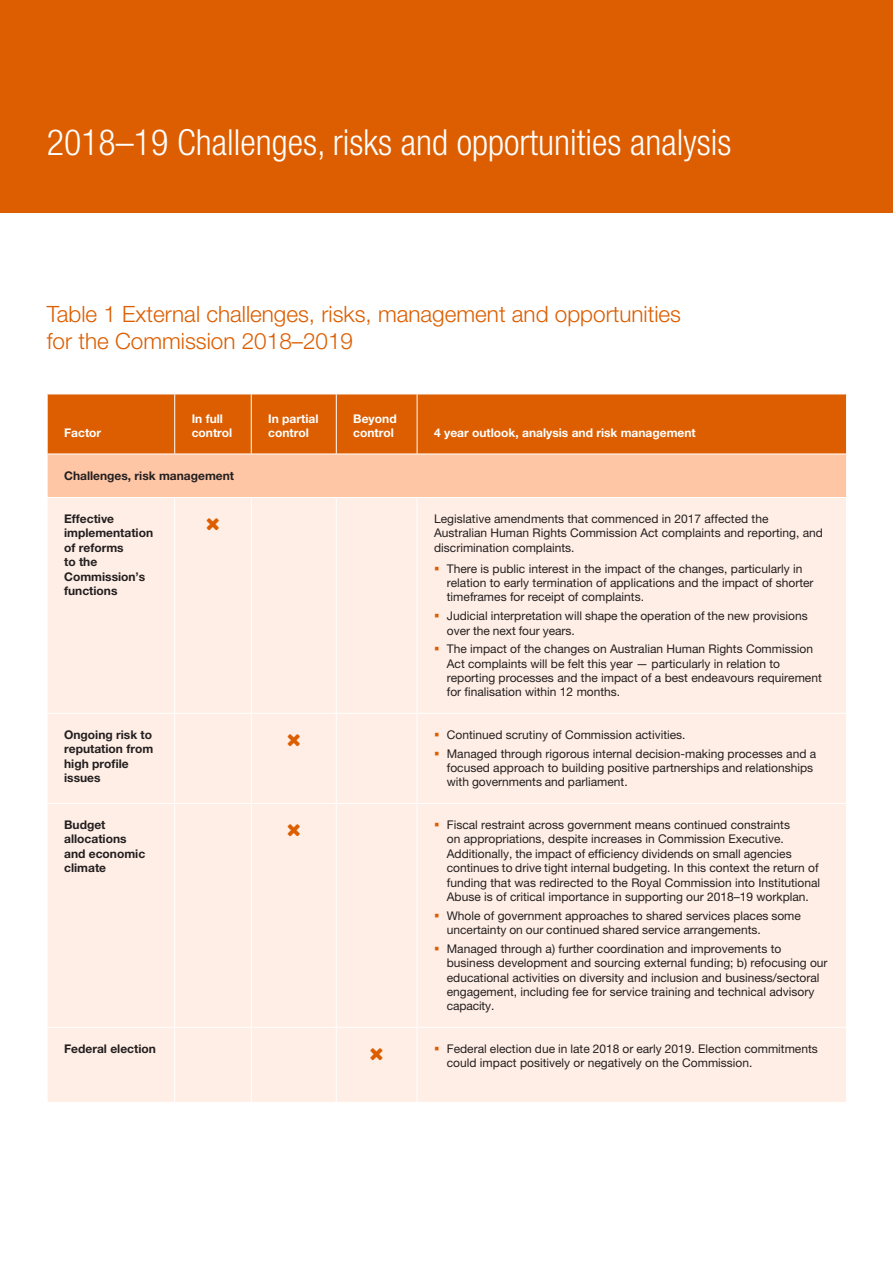
<style>
.page{position:relative;width:893px;height:1263px;background:#fff}
.page>*{position:absolute;margin:0;border:0;box-sizing:border-box;transform-origin:0 0}
.Heading_1{font:300 condensed 36px "Helvetica Neue LT Pro";color:#fff}
.Heading_Two{font:300 22.5px/27px "Helvetica Neue LT Pro";color:#dc5e00}
.Table_Text_8pt_Roman{font:12px/14.4px "Helvetica Neue LT Pro";color:#231f20}
.Table_Text_8pt_Roman-2{font:700 12px/14.4px "Helvetica Neue LT Pro";color:#231f20}
.Table_Text_8pt_Roman-3{font:700 12px/14.4px "Helvetica Neue LT Pro";color:#fff}
</style>
<div class="page">
<div style="left:0;top:0;width:893px;height:213px;background:#dc5e00"></div>
<div style="left:48px;top:395px;width:798px;height:59px;background:#dc5e00"></div>
<div style="left:47px;top:454px;width:800px;height:43px;background:#ffc6a5"></div>
<div style="left:48px;top:498px;width:798px;height:604px;background:#ffeee5"></div>
<hr style="left:174px;top:394px;width:1px;height:60px;background:#fff">
<hr style="left:251px;top:394px;width:1px;height:60px;background:#fff">
<hr style="left:336px;top:394px;width:1px;height:60px;background:#fff">
<hr style="left:417px;top:394px;width:1px;height:60px;background:#fff">
<hr style="left:47px;top:454px;width:128px;height:1px;background:#fff">
<hr style="left:47px;top:454px;width:1px;height:43px;background:#fff">
<hr style="left:175px;top:454px;width:76px;height:1px;background:#fff">
<hr style="left:251px;top:454px;width:85px;height:1px;background:#fff">
<hr style="left:336px;top:454px;width:81px;height:1px;background:#fff">
<hr style="left:417px;top:454px;width:430px;height:1px;background:#fff">
<hr style="left:846px;top:454px;width:1px;height:43px;background:#fff">
<hr style="left:174px;top:498px;width:1px;height:215px;background:#fff">
<hr style="left:251px;top:498px;width:1px;height:215px;background:#fff">
<hr style="left:336px;top:498px;width:1px;height:215px;background:#fff">
<hr style="left:417px;top:498px;width:1px;height:215px;background:#fff">
<hr style="left:47px;top:713px;width:128px;height:1px;background:#fff">
<hr style="left:175px;top:713px;width:76px;height:1px;background:#fff">
<hr style="left:174px;top:714px;width:1px;height:89px;background:#fff">
<hr style="left:251px;top:713px;width:85px;height:1px;background:#fff">
<hr style="left:251px;top:714px;width:1px;height:89px;background:#fff">
<hr style="left:336px;top:713px;width:81px;height:1px;background:#fff">
<hr style="left:336px;top:714px;width:1px;height:89px;background:#fff">
<hr style="left:417px;top:713px;width:430px;height:1px;background:#fff">
<hr style="left:417px;top:714px;width:1px;height:89px;background:#fff">
<hr style="left:47px;top:803px;width:128px;height:1px;background:#fff">
<hr style="left:175px;top:803px;width:76px;height:1px;background:#fff">
<hr style="left:174px;top:804px;width:1px;height:223px;background:#fff">
<hr style="left:251px;top:803px;width:85px;height:1px;background:#fff">
<hr style="left:251px;top:804px;width:1px;height:223px;background:#fff">
<hr style="left:336px;top:803px;width:81px;height:1px;background:#fff">
<hr style="left:336px;top:804px;width:1px;height:223px;background:#fff">
<hr style="left:417px;top:803px;width:430px;height:1px;background:#fff">
<hr style="left:417px;top:804px;width:1px;height:223px;background:#fff">
<hr style="left:47px;top:1027px;width:128px;height:1px;background:#fff">
<hr style="left:175px;top:1027px;width:76px;height:1px;background:#fff">
<hr style="left:174px;top:1028px;width:1px;height:74px;background:#fff">
<hr style="left:251px;top:1027px;width:85px;height:1px;background:#fff">
<hr style="left:251px;top:1028px;width:1px;height:74px;background:#fff">
<hr style="left:336px;top:1027px;width:81px;height:1px;background:#fff">
<hr style="left:336px;top:1028px;width:1px;height:74px;background:#fff">
<hr style="left:417px;top:1027px;width:430px;height:1px;background:#fff">
<hr style="left:417px;top:1028px;width:1px;height:74px;background:#fff">
<svg style="left:207px;top:518px;width:12px;height:12px"></svg>
<svg style="left:435px;top:566px;width:4px;height:4px"></svg>
<svg style="left:435px;top:614px;width:4px;height:3px"></svg>
<svg style="left:435px;top:647px;width:4px;height:3px"></svg>
<svg style="left:288px;top:734px;width:12px;height:12px"></svg>
<svg style="left:435px;top:733px;width:4px;height:3px"></svg>
<svg style="left:435px;top:751px;width:4px;height:4px"></svg>
<svg style="left:288px;top:824px;width:12px;height:12px"></svg>
<svg style="left:435px;top:823px;width:4px;height:3px"></svg>
<svg style="left:435px;top:913px;width:4px;height:4px"></svg>
<svg style="left:435px;top:946px;width:4px;height:4px"></svg>
<svg style="left:371px;top:1048px;width:12px;height:12px"></svg>
<svg style="left:435px;top:1047px;width:4px;height:3px"></svg>
<p class="Heading_1" style="left:47px;top:122px;width:686px">2018–19 Challenges, risks and opportunities analysis</p>
<p class="Heading_Two" style="left:47px;top:300px;width:636px">Table 1 External challenges, risks, management and opportunities for the Commission 2018–2019</p>
<p class="Table_Text_8pt_Roman-3" style="left:64px;top:425px;width:39px">Factor</p>
<p class="Table_Text_8pt_Roman-3" style="left:192px;top:411px;width:42px">In full control</p>
<p class="Table_Text_8pt_Roman-3" style="left:268px;top:411px;width:52px">In partial control</p>
<p class="Table_Text_8pt_Roman-3" style="left:353px;top:411px;width:45px">Beyond control</p>
<p class="Table_Text_8pt_Roman-3" style="left:434px;top:425px;width:263px">4 year outlook, analysis and risk management</p>
<p class="Table_Text_8pt_Roman-2" style="left:64px;top:468px;width:171px">Challenges, risk management</p>
<p class="Table_Text_8pt_Roman-2" style="left:64px;top:511px;width:91px">Effective implementation of reforms<br>to the<br>Commission’s functions</p>
<p class="Table_Text_8pt_Roman" style="left:434px;top:511px;width:390px">Legislative amendments that commenced in 2017 affected the<br>Australian Human Rights Commission Act complaints and reporting, and discrimination complaints.</p>
<p class="Table_Text_8pt_Roman" style="left:447px;top:561px;width:368px">There is public interest in the impact of the changes, particularly in relation to early termination of applications and the impact of shorter timeframes for receipt of complaints.</p>
<p class="Table_Text_8pt_Roman" style="left:447px;top:608px;width:362px">Judicial interpretation will shape the operation of the new provisions over the next four years.</p>
<p class="Table_Text_8pt_Roman" style="left:447px;top:641px;width:376px">The impact of the changes on Australian Human Rights Commission Act complaints will be felt this year — particularly in relation to reporting processes and the impact of a best endeavours requirement for finalisation within 12 months.</p>
<p class="Table_Text_8pt_Roman-2" style="left:64px;top:727px;width:91px">Ongoing risk to reputation from high profile issues</p>
<p class="Table_Text_8pt_Roman" style="left:447px;top:727px;width:240px">Continued scrutiny of Commission activities.</p>
<p class="Table_Text_8pt_Roman" style="left:447px;top:746px;width:371px">Managed through rigorous internal decision-making processes and a focused approach to building positive partnerships and relationships with governments and parliament.</p>
<p class="Table_Text_8pt_Roman-2" style="left:64px;top:817px;width:83px">Budget allocations and economic climate</p>
<p class="Table_Text_8pt_Roman" style="left:447px;top:817px;width:375px">Fiscal restraint across government means continued constraints<br>on appropriations, despite increases in Commission Executive.<br>Additionally, the impact of efficiency dividends on small agencies continues to drive tight internal budgeting. In this context the return of funding that was redirected to the Royal Commission into Institutional Abuse is of critical importance in supporting our 2018–19 workplan.</p>
<p class="Table_Text_8pt_Roman" style="left:447px;top:908px;width:356px">Whole of government approaches to shared services places some uncertainty on our continued shared service arrangements.</p>
<p class="Table_Text_8pt_Roman" style="left:447px;top:941px;width:382px">Managed through a) further coordination and improvements to business development and sourcing external funding; b) refocusing our educational activities on diversity and inclusion and business/sectoral engagement, including fee for service training and technical advisory capacity.</p>
<p class="Table_Text_8pt_Roman-2" style="left:64px;top:1041px;width:93px">Federal election</p>
<p class="Table_Text_8pt_Roman" style="left:447px;top:1041px;width:372px">Federal election due in late 2018 or early 2019. Election commitments could impact positively or negatively on the Commission.</p>
</div>
